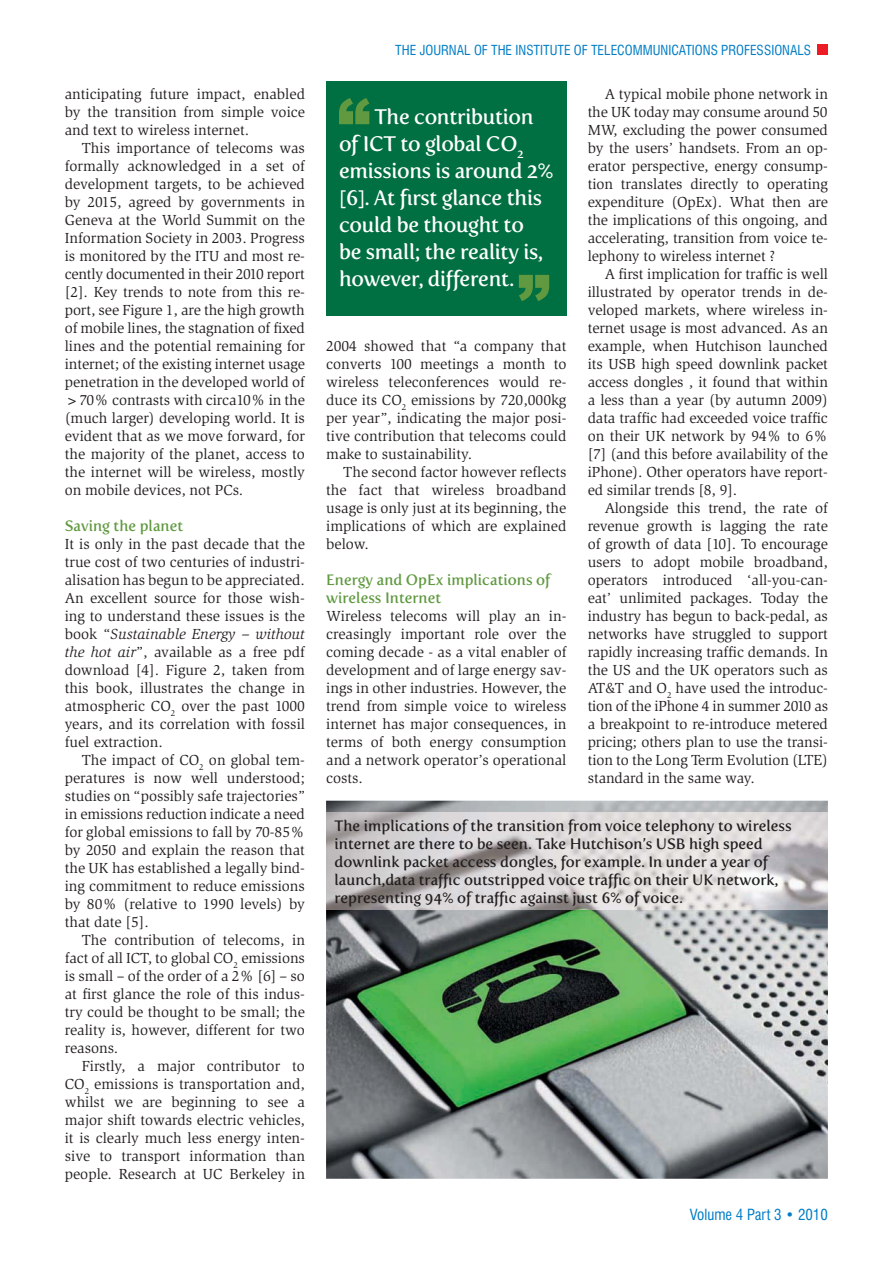
<style>
.page{position:relative;width:893px;height:1263px;background:#fff}
.page>*{position:absolute;margin:0;border:0;box-sizing:border-box;transform-origin:0 0}
.t1{font:21px/27px "Fertigo Pro";letter-spacing:-.015em;color:#fff}
.t2{font:15px/18px "Slimbach";color:#231f20;text-align:justify}
.t3{font:15px/18px "Fertigo Pro";color:#231f20}
.t4{font:15px/18px "Fertigo Pro";color:#609940}
.t5{font:condensed 15px "Swiss 721 BT";color:#007dc5}
.t6{font:condensed 13.5px "Swiss 721 BT";color:#007dc5}
.s1{font-style:italic}
</style>
<div class="page">
<div style="left:817px;top:44px;width:11px;height:11px;background:#ed1c24"></div>
<div style="left:326px;top:81px;width:240px;height:235px;background:#006f41"></div>
<svg style="left:339px;top:98px;width:30px;height:26px"></svg>
<svg style="left:519px;top:275px;width:30px;height:26px"></svg>
<img style="left:326px;top:801px;width:502px;height:378px">
<img style="left:326px;top:812px;width:502px;height:97px">
<p class="t2" style="left:65px;top:86px;width:242px">anticipating future impact, enabled by the transition from simple voice and text to wireless internet.</p>
<p class="t2" style="left:65px;top:140px;width:242px;text-indent:17px">This importance of telecoms was formally acknowledged in a set of development targets, to be achieved by 2015, agreed by governments in Geneva at the World Summit on the Information Society in 2003. Progress is monitored by the ITU and most re&shy;cently documented in their 2010 report [2]. Key trends to note from this re&shy;port, see Figure 1, are the high growth of mobile lines, the stagnation of fixed lines and the potential remaining for internet; of the existing internet usage penetration in the developed world of &gt;70% contrasts with circa10% in the (much larger) developing world. It is evident that as we move forward, for the majority of the planet, access to the internet will be wireless, mostly on mobile devices, not PCs.</p>
<p class="t4" style="left:65px;top:518px;width:120px">Saving the planet</p>
<p class="t2" style="left:65px;top:536px;width:242px">It is only in the past decade that the true cost of two centuries of industri&shy;alisation has begun to be appreciated.<br>An excellent source for those wish&shy;ing to understand these issues is the book “<span class="s1">Sustainable Energy – without the hot air</span>”, available as a free pdf download [4]. Figure 2, taken from this book, illustrates the change in atmospheric CO<sub>2</sub> over the past 1000 years, and its correlation with fossil fuel extraction.</p>
<p class="t2" style="left:65px;top:752px;width:242px;text-indent:17px">The impact of CO<sub>2</sub> on global tem&shy;peratures is now well understood; studies on “possibly safe trajectories” in emissions reduction indicate a need for global emissions to fall by 70-85% by 2050 and explain the reason that the UK has established a legally bind&shy;ing commitment to reduce emissions by 80% (relative to 1990 levels) by that date [5].</p>
<p class="t2" style="left:65px;top:932px;width:242px;text-indent:17px">The contribution of telecoms, in fact of all ICT, to global CO<sub>2</sub> emissions is small – of the order of a 2% [6] – so at first glance the role of this indus&shy;try could be thought to be small; the reality is, however, different for two reasons.</p>
<p class="t2" style="left:65px;top:1058px;width:242px;text-indent:17px">Firstly, a major contributor to CO<sub>2</sub> emissions is transportation and, whilst we are beginning to see a major shift towards electric vehicles, it is clearly much less energy inten&shy;sive to transport information than people. Research at UC Berkeley in</p>
<p class="t6" style="left:395px;top:44px;width:417px">THE JOURNAL OF THE INSTITUTE OF TELECOMMUNICATIONS PROFESSIONALS</p>
<h1 class="t1" style="left:339px;top:105px;width:216px;text-indent:35px">The contribution of ICT to global CO<sub>2 </sub>emissions is around 2% [6]. At first glance this could be thought to<br>be small; the reality is, however, different.</h1>
<p class="t2" style="left:326px;top:338px;width:242px">2004 showed that “a company that converts 100 meetings a month to wireless teleconferences would re&shy;duce its CO<sub>2</sub> emissions by 720,000kg per year”, indicating the major posi&shy;tive contribution that telecoms could make to sustainability.</p>
<p class="t2" style="left:326px;top:464px;width:242px;text-indent:17px">The second factor however reflects the fact that wireless broadband usage is only just at its beginning, the implications of which are explained below.</p>
<p class="t4" style="left:326px;top:572px;width:225px">Energy and OpEx implications of wireless Internet</p>
<p class="t2" style="left:326px;top:608px;width:242px">Wireless telecoms will play an in&shy;creasingly important role over the coming decade - as a vital enabler of development and of large energy sav&shy;ings in other industries. However, the trend from simple voice to wireless internet has major consequences, in terms of both energy consumption and a network operator’s operational costs.</p>
<p class="t2" style="left:588px;top:86px;width:242px;text-indent:17px">A typical mobile phone network in the UK today may consume around 50<br>MW, excluding the power consumed by the users’ handsets. From an op&shy;erator perspective, energy consump&shy;tion translates directly to operating expenditure (OpEx). What then are the implications of this ongoing, and accelerating, transition from voice te&shy;lephony to wireless internet ?</p>
<p class="t2" style="left:588px;top:266px;width:242px;text-indent:17px">A first implication for traffic is well illustrated by operator trends in de&shy;veloped markets, where wireless in&shy;ternet usage is most advanced. As an example, when Hutchison launched its USB high speed downlink packet access dongles , it found that within a less than a year (by autumn 2009) data traffic had exceeded voice traffic on their UK network by 94% to 6% [7] (and this before availability of the iPhone). Other operators have report&shy;ed similar trends [8, 9].</p>
<p class="t2" style="left:588px;top:500px;width:242px;text-indent:17px">Alongside this trend, the rate of revenue growth is lagging the rate of growth of data [10]. To encourage users to adopt mobile broadband, operators introduced ‘all-you-can&shy;eat’ unlimited packages. Today the industry has begun to back-pedal, as networks have struggled to support rapidly increasing traffic demands. In the US and the UK operators such as AT&amp;T and O<sub>2</sub> have used the introduc&shy;tion of the iPhone 4 in summer 2010 as a breakpoint to re-introduce metered pricing; others plan to use the transi&shy;tion to the Long Term Evolution (LTE) standard in the same way.</p>
<p class="t3" style="left:334px;top:817px;width:459px">The implications of the transition from voice telephony to wireless internet are there to be seen. Take Hutchison’s USB high speed downlink packet access dongles, for example. In under a year of launch,data traffic outstripped voice traffic on their UK network, representing 94% of traffic against just 6% of voice.</p>
<p class="t5" style="left:690px;top:1209px;width:139px">Volume 4 Part 3 • 2010</p>
</div>
